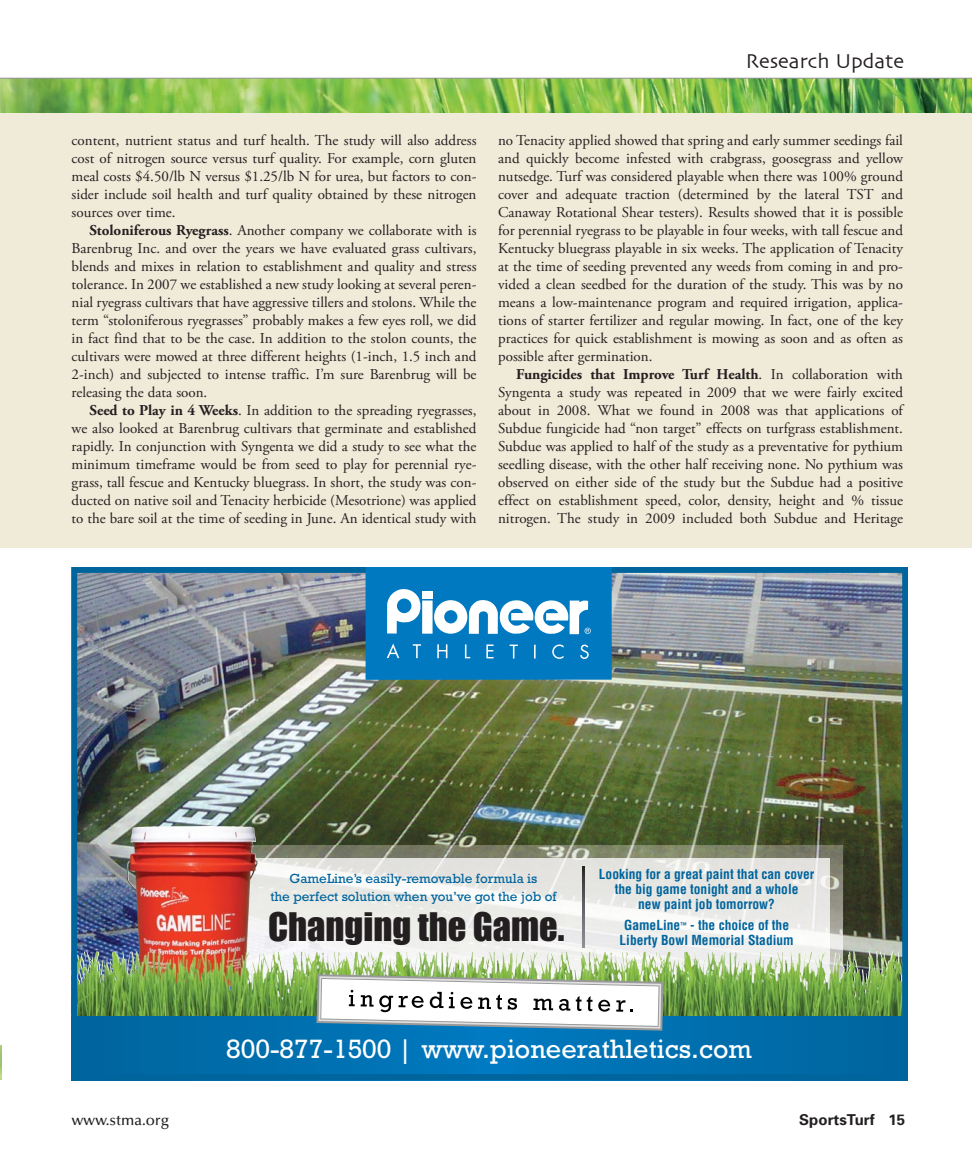
<style>
.page{position:relative;width:972px;height:1175px;background:#fff}
.page>*{position:absolute;margin:0;border:0;box-sizing:border-box;transform-origin:0 0}
.t1{font:36.3px "Impact+KDNQLH";color:#231f20}
.t2{font:27px "Rockwell+FOZEPD";color:#fff}
.t3{font:21px "Skia";color:#231f20}
.t4{font:15px "Adobe Garamond Pro";color:#231f20}
.t5{font:700 15px "Adobe Garamond Pro";color:#231f20}
.t6{font:500 15px "Optima";color:#231f20}
.t7{font:700 15px "Univers";color:#231f20}
.t8{font:13.5px/15px "Helvetica Condensed Bold+FEJDZK";color:#00649d;text-align:center}
.t9{font:13.5px/18px "Rockwell+FOZEPD";color:#00649d;text-align:center}
.s1{font-weight:700}
.s2{font-weight:400}
</style>
<div class="page">
<div style="left:0;top:107px;width:972px;height:440px;background:#f0ead8"></div>
<img style="left:0;top:79px;width:972px;height:33px">
<hr style="left:0;top:78px;width:972px;height:1px;background:#939598">
<img style="left:78px;top:574px;width:823px;height:442px">
<img style="left:233px;top:845px;width:610px;height:171px">
<img style="left:240px;top:858px;width:589px;height:158px">
<hr style="left:583px;top:866px;width:1px;height:81px;background:#fff">
<img style="left:247px;top:827px;width:11px;height:128px">
<svg style="left:78px;top:1016px;width:823px;height:57px;background:#006ead"></svg>
<div style="left:71px;top:567px;width:837px;height:513px;border:6px solid #00649d"></div>
<div style="left:365px;top:567px;width:247px;height:113px;background:#0079c1"></div>
<svg style="left:387px;top:589px;width:204px;height:45px"></svg>
<svg style="left:387px;top:643px;width:12px;height:15px"></svg>
<svg style="left:413px;top:644px;width:8px;height:14px"></svg>
<svg style="left:437px;top:644px;width:10px;height:14px"></svg>
<svg style="left:465px;top:644px;width:5px;height:14px"></svg>
<svg style="left:486px;top:644px;width:8px;height:14px"></svg>
<svg style="left:510px;top:644px;width:8px;height:14px"></svg>
<svg style="left:534px;top:644px;width:2px;height:14px"></svg>
<svg style="left:552px;top:644px;width:12px;height:15px"></svg>
<svg style="left:580px;top:644px;width:9px;height:15px"></svg>
<svg style="left:316px;top:974px;width:347px;height:56px"></svg>
<p class="t3" style="left:746px;top:51px;width:160px">Research Update</p>
<p class="t4" style="left:72px;top:134px;width:406px">content, nutrient status and turf health. The study will also address</p>
<p class="t4" style="left:72px;top:152px;width:406px">cost of nitrogen source versus turf quality. For example, corn gluten</p>
<p class="t4" style="left:72px;top:170px;width:406px">meal costs $4.50/lb N versus $1.25/lb N for urea, but factors to con-</p>
<p class="t4" style="left:72px;top:188px;width:406px">sider include soil health and turf quality obtained by these nitrogen</p>
<p class="t4" style="left:72px;top:206px;width:106px">sources over time.</p>
<p class="t4" style="left:90px;top:224px;width:388px"><span class="s1">Stoloniferous Ryegrass</span>. Another company we collaborate with is</p>
<p class="t4" style="left:72px;top:242px;width:406px">Barenbrug Inc. and over the years we have evaluated grass cultivars,</p>
<p class="t4" style="left:72px;top:260px;width:406px">blends and mixes in relation to establishment and quality and stress</p>
<p class="t4" style="left:72px;top:278px;width:406px">tolerance. In 2007 we established a new study looking at several peren-</p>
<p class="t4" style="left:72px;top:296px;width:406px">nial ryegrass cultivars that have aggressive tillers and stolons. While the</p>
<p class="t4" style="left:72px;top:314px;width:406px">term “stoloniferous ryegrasses” probably makes a few eyes roll, we did</p>
<p class="t4" style="left:72px;top:332px;width:406px">in fact find that to be the case. In addition to the stolon counts, the</p>
<p class="t4" style="left:72px;top:350px;width:406px">cultivars were mowed at three different heights (1-inch, 1.5 inch and</p>
<p class="t4" style="left:72px;top:368px;width:406px">2-inch) and subjected to intense traffic. I’m sure Barenbrug will be</p>
<p class="t4" style="left:72px;top:386px;width:137px">releasing the data soon.</p>
<p class="t4" style="left:90px;top:404px;width:388px"><span class="s1">Seed to Play in 4 Weeks</span>. In addition to the spreading ryegrasses,</p>
<p class="t4" style="left:72px;top:422px;width:406px">we also looked at Barenbrug cultivars that germinate and established</p>
<p class="t4" style="left:72px;top:440px;width:406px">rapidly. In conjunction with Syngenta we did a study to see what the</p>
<p class="t4" style="left:72px;top:458px;width:406px">minimum timeframe would be from seed to play for perennial rye-</p>
<p class="t4" style="left:72px;top:476px;width:406px">grass, tall fescue and Kentucky bluegrass. In short, the study was con-</p>
<p class="t4" style="left:72px;top:494px;width:406px">ducted on native soil and Tenacity herbicide (Mesotrione) was applied</p>
<p class="t4" style="left:72px;top:512px;width:406px">to the bare soil at the time of seeding in June. An identical study with</p>
<p class="t4" style="left:498px;top:134px;width:406px">no Tenacity applied showed that spring and early summer seedings fail</p>
<p class="t4" style="left:498px;top:152px;width:406px">and quickly become infested with crabgrass, goosegrass and yellow</p>
<p class="t4" style="left:498px;top:170px;width:406px">nutsedge. Turf was considered playable when there was 100% ground</p>
<p class="t4" style="left:498px;top:188px;width:406px">cover and adequate traction (determined by the lateral TST and</p>
<p class="t4" style="left:498px;top:206px;width:406px">Canaway Rotational Shear testers). Results showed that it is possible</p>
<p class="t4" style="left:498px;top:224px;width:406px">for perennial ryegrass to be playable in four weeks, with tall fescue and</p>
<p class="t4" style="left:498px;top:242px;width:406px">Kentucky bluegrass playable in six weeks. The application of Tenacity</p>
<p class="t4" style="left:498px;top:260px;width:406px">at the time of seeding prevented any weeds from coming in and pro-</p>
<p class="t4" style="left:498px;top:278px;width:406px">vided a clean seedbed for the duration of the study. This was by no</p>
<p class="t4" style="left:498px;top:296px;width:406px">means a low-maintenance program and required irrigation, applica-</p>
<p class="t4" style="left:498px;top:314px;width:406px">tions of starter fertilizer and regular mowing. In fact, one of the key</p>
<p class="t4" style="left:498px;top:332px;width:406px">practices for quick establishment is mowing as soon and as often as</p>
<p class="t4" style="left:498px;top:350px;width:156px">possible after germination.</p>
<p class="t5" style="left:516px;top:365px;width:388px">Fungicides that Improve Turf Health<span class="s2">. In collaboration with</span></p>
<p class="t4" style="left:498px;top:386px;width:406px">Syngenta a study was repeated in 2009 that we were fairly excited</p>
<p class="t4" style="left:498px;top:404px;width:406px">about in 2008. What we found in 2008 was that applications of</p>
<p class="t4" style="left:498px;top:422px;width:406px">Subdue fungicide had “non target” effects on turfgrass establishment.</p>
<p class="t4" style="left:498px;top:440px;width:406px">Subdue was applied to half of the study as a preventative for pythium</p>
<p class="t4" style="left:498px;top:458px;width:406px">seedling disease, with the other half receiving none. No pythium was</p>
<p class="t4" style="left:498px;top:476px;width:406px">observed on either side of the study but the Subdue had a positive</p>
<p class="t4" style="left:498px;top:494px;width:406px">effect on establishment speed, color, density, height and % tissue</p>
<p class="t4" style="left:498px;top:512px;width:406px">nitrogen. The study in 2009 included both Subdue and Heritage</p>
<p class="t9" style="left:271px;top:869px;width:288px">GameLine’s easily-removable formula is<br>the perfect solution when you’ve got the job of</p>
<p class="t1" style="left:268px;top:907px;width:298px">Changing the Game.</p>
<p class="t8" style="left:599px;top:867px;width:217px">Looking for a great paint that can cover the big game tonight and a whole<br>new paint job tomorrow?</p>
<p class="t8" style="left:620px;top:918px;width:176px">GameLine<sup>™</sup> - the choice of the<br>Liberty Bowl Memorial Stadium</p>
<p class="t2" style="left:226px;top:1032px;width:527px">800-877-1500 | www.pioneerathletics.com</p>
<p class="t6" style="left:72px;top:1113px;width:99px">www.stma.org</p>
<p class="t7" style="left:799px;top:1113px;width:107px">SportsTurf 15</p>
</div>
